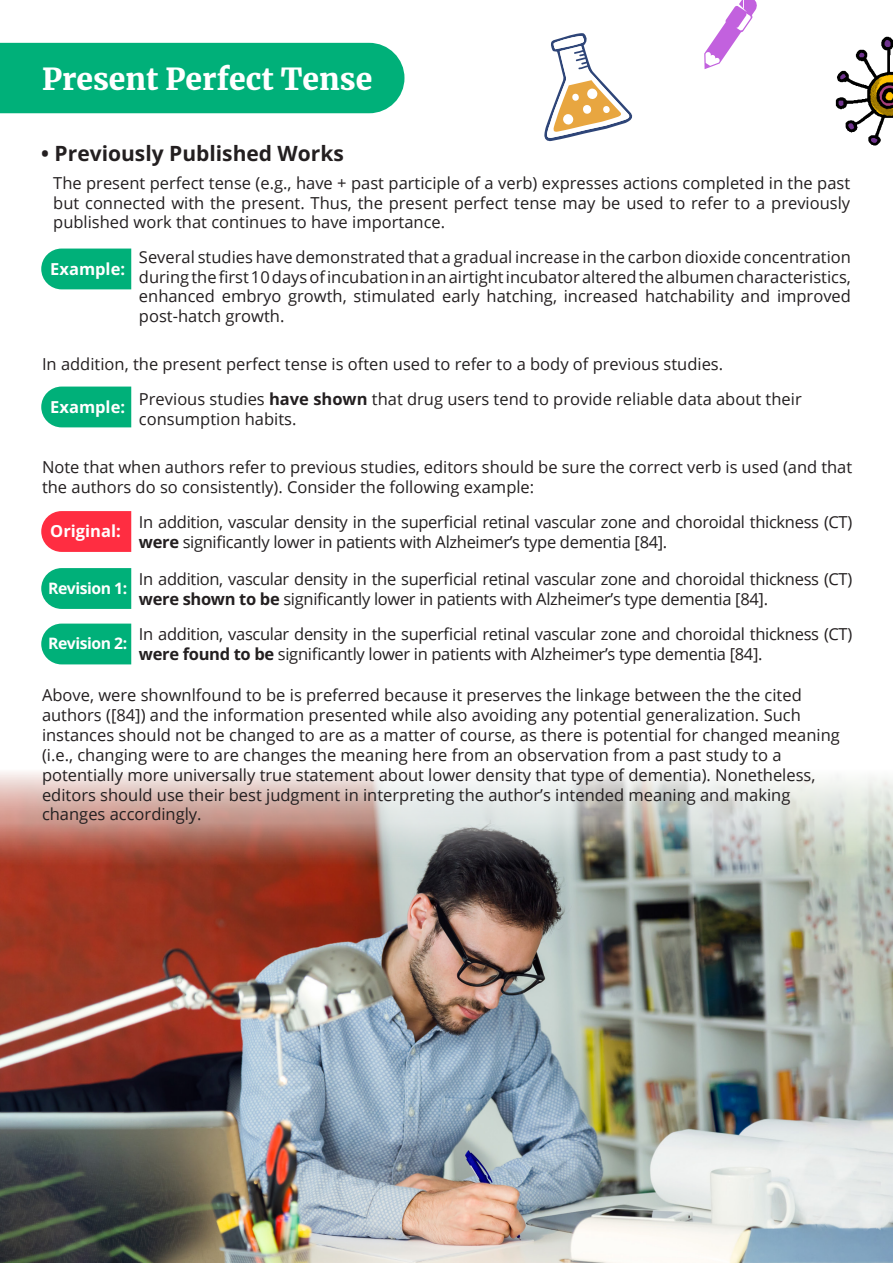
<style>
.page{position:relative;width:893px;height:1263px;background:#fff}
.page>*{position:absolute;margin:0;border:0;box-sizing:border-box;transform-origin:0 0}
.t1{font:900 30px "Merriweather";color:#fff}
.t2{font:700 21px "Open Sans";color:#231f20}
.t3{font:16.5px/19.8px "Open Sans";color:#231f20}
.t4{font:16.5px/19.8px "Open Sans";letter-spacing:-.02em;color:#231f20}
.t5{font:700 16.5px "Open Sans";color:#fff}
.t6{font:700 15.75px "Open Sans";letter-spacing:-.03em;color:#fff}
.s1{font-weight:700}
</style>
<div class="page">
<img style="left:0;top:772px;width:893px;height:491px">
<div style="left:0;top:43px;width:404px;height:70px;background:#00b079"></div>
<div style="left:41px;top:249px;width:90px;height:40px;background:#00b079"></div>
<svg style="left:41px;top:511px;width:90px;height:41px;background:#ff384b"></svg>
<svg style="left:41px;top:568px;width:90px;height:41px;background:#0eb480"></svg>
<div style="left:41px;top:624px;width:90px;height:40px;background:#00b079"></div>
<div style="left:41px;top:387px;width:90px;height:40px;background:#00b079"></div>
<svg style="left:544px;top:33px;width:89px;height:109px"></svg>
<svg style="left:704px;top:0;width:53px;height:69px"></svg>
<svg style="left:836px;top:37px;width:57px;height:109px"></svg>
<img style="left:868px;top:73px;width:25px;height:44px">
<p class="t1" style="left:42px;top:58px;width:332px">Present Perfect Tense</p>
<p class="t2" style="left:41px;top:139px;width:304px">• Previously Published Works</p>
<p class="t3" style="left:53px;top:172px;width:798px;text-align:justify">The present perfect tense (e.g., have + past participle of a verb) expresses actions completed in the past but connected with the present. Thus, the present perfect tense may be used to refer to a previously published work that continues to have importance.</p>
<p class="t5" style="left:50px;top:257px;width:76px">Example:</p>
<p class="t3" style="left:139px;top:247px;width:713px;text-align:justify">Several studies have demonstrated that a gradual increase in the carbon dioxide concentration during the first 10 days of incubation in an airtight incubator altered the albumen characteristics, enhanced embryo growth, stimulated early hatching, increased hatchability and improved post-hatch growth.</p>
<p class="t3" style="left:42px;top:354px;width:683px">In addition, the present perfect tense is often used to refer to a body of previous studies.</p>
<p class="t5" style="left:50px;top:395px;width:76px">Example:</p>
<p class="t3" style="left:139px;top:389px;width:664px">Previous studies <span class="s1">have shown</span> that drug users tend to provide reliable data about their consumption habits.</p>
<p class="t3" style="left:42px;top:457px;width:812px">Note that when authors refer to previous studies, editors should be sure the correct verb is used (and that the authors do so consistently). Consider the following example:</p>
<p class="t5" style="left:50px;top:520px;width:72px">Original:</p>
<p class="t6" style="left:48px;top:577px;width:81px">Revision 1:</p>
<p class="t6" style="left:48px;top:633px;width:81px">Revision 2:</p>
<p class="t4" style="left:139px;top:512px;width:715px">In addition, vascular density in the superficial retinal vascular zone and choroidal thickness (CT) <span class="s1">were</span> significantly lower in patients with Alzheimer’s type dementia [84].</p>
<p class="t4" style="left:139px;top:569px;width:715px">In addition, vascular density in the superficial retinal vascular zone and choroidal thickness (CT) <span class="s1">were shown to be</span> significantly lower in patients with Alzheimer’s type dementia [84].</p>
<p class="t4" style="left:139px;top:624px;width:715px">In addition, vascular density in the superficial retinal vascular zone and choroidal thickness (CT) <span class="s1">were found to be</span> significantly lower in patients with Alzheimer’s type dementia [84].</p>
<p class="t3" style="left:42px;top:685px;width:799px">Above, were shownlfound to be is preferred because it preserves the linkage between the the cited authors ([84]) and the information presented while also avoiding any potential generalization. Such instances should not be changed to are as a matter of course, as there is potential for changed meaning (i.e., changing were to are changes the meaning here from an observation from a past study to a potentially more universally true statement about lower density that type of dementia). Nonetheless, editors should use their best judgment in interpreting the author’s intended meaning and making changes accordingly.</p>
</div>
